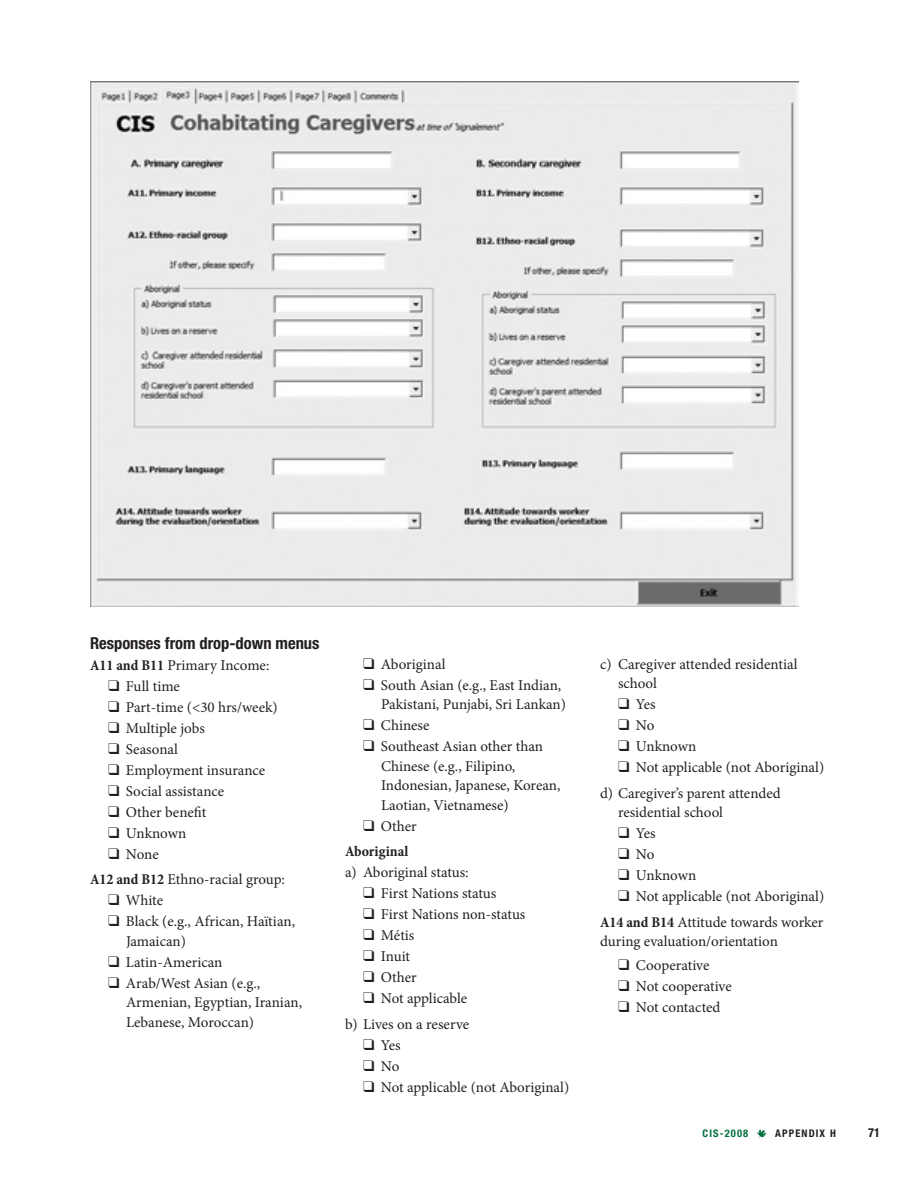
<style>
.page{position:relative;width:918px;height:1188px;background:#fff}
.page>*{position:absolute;margin:0;border:0;box-sizing:border-box;transform-origin:0 0}
.t1{font:700 condensed 16.5px "Helvetica Neue LT Std";color:#231f20}
.t2{font:15px/19.5px "Minion Pro";letter-spacing:-.005em;color:#231f20}
.t3{font:700 condensed 15px/25.5px "Minion Pro";color:#231f20}
.t4{font:700 condensed 12.45px "Helvetica Neue LT Std";color:#231f20}
.t5{font:700 condensed 10.5px "Helvetica Neue LT Std";letter-spacing:.105em;color:#231f20}
.t6{font:700 condensed 10.5px "Helvetica Neue LT Std";letter-spacing:.105em;color:#006f3c}
.s1{font-weight:700;font-stretch:condensed}
.s2{font-weight:400;font-stretch:normal}
</style>
<div class="page">
<svg style="left:757px;top:1129px;width:10px;height:9px"></svg>
<img style="left:90px;top:81px;width:709px;height:526px">
<p class="t1" style="left:90px;top:633px;width:231px">Responses from drop-down menus</p>
<p class="t2" style="left:90px;top:655px;width:181px"><span class="s1">A11 and B11</span> Primary Income:</p>
<p class="t2" style="left:108px;top:676px;width:74px">❑ Full time</p>
<p class="t2" style="left:108px;top:697px;width:171px">❑ Part-time (&lt;30 hrs/week)</p>
<p class="t2" style="left:108px;top:718px;width:98px">❑ Multiple jobs</p>
<p class="t2" style="left:108px;top:739px;width:72px">❑ Seasonal</p>
<p class="t2" style="left:108px;top:760px;width:159px">❑ Employment insurance</p>
<p class="t2" style="left:108px;top:781px;width:118px">❑ Social assistance</p>
<p class="t2" style="left:108px;top:802px;width:100px">❑ Other benefit</p>
<p class="t2" style="left:108px;top:823px;width:80px">❑ Unknown</p>
<p class="t2" style="left:90px;top:841px;width:197px;line-height:25.5px;text-indent:18px">❑ None<br><span class="s1">A12 and B12</span> Ethno-racial group:</p>
<p class="t2" style="left:108px;top:891px;width:57px">❑ White</p>
<p class="t2" style="left:126px;top:912px;width:171px;text-indent:-18px">❑ Black (e.g., African, Haïtian,<br>Jamaican)</p>
<p class="t2" style="left:108px;top:952px;width:116px">❑ Latin-American</p>
<p class="t2" style="left:126px;top:973px;width:178px;text-indent:-18px">❑ Arab/West Asian (e.g.,<br>Armenian, Egyptian, Iranian,<br>Lebanese, Moroccan)</p>
<p class="t2" style="left:363px;top:654px;width:84px">❑ Aboriginal</p>
<p class="t2" style="left:381px;top:675px;width:187px;text-indent:-18px">❑ South Asian (e.g., East Indian,<br>Pakistani, Punjabi, Sri Lankan)</p>
<p class="t2" style="left:363px;top:716px;width:68px">❑ Chinese</p>
<p class="t2" style="left:381px;top:737px;width:181px;text-indent:-18px">❑ Southeast Asian other than<br>Chinese (e.g., Filipino,<br>Indonesian, Japanese, Korean,<br>Laotian, Vietnamese)</p>
<p class="t3" style="left:345px;top:813px;width:73px;text-indent:18px">❑ <span class="s2">Other<br></span>Aboriginal</p>
<p class="t2" style="left:345px;top:863px;width:125px">a) Aboriginal status:</p>
<p class="t2" style="left:363px;top:884px;width:135px">❑ First Nations status</p>
<p class="t2" style="left:363px;top:905px;width:164px">❑ First Nations non-status</p>
<p class="t2" style="left:363px;top:926px;width:53px">❑ Métis</p>
<p class="t2" style="left:363px;top:947px;width:49px">❑ Inuit</p>
<p class="t2" style="left:363px;top:968px;width:55px">❑ Other</p>
<p class="t2" style="left:345px;top:986px;width:126px;line-height:25.5px;text-align:right">❑ Not applicable<br>b) Lives on a reserve</p>
<p class="t2" style="left:363px;top:1035px;width:39px">❑ Yes</p>
<p class="t2" style="left:363px;top:1056px;width:38px">❑ No</p>
<p class="t2" style="left:363px;top:1077px;width:208px">❑ Not applicable (not Aboriginal)</p>
<p class="t2" style="left:618px;top:654px;width:181px;text-indent:-18px">c) Caregiver attended residential school</p>
<p class="t2" style="left:618px;top:695px;width:39px">❑ Yes</p>
<p class="t2" style="left:618px;top:716px;width:38px">❑ No</p>
<p class="t2" style="left:618px;top:737px;width:80px">❑ Unknown</p>
<p class="t2" style="left:600px;top:755px;width:226px;line-height:25.5px;text-indent:18px">❑ Not applicable (not Aboriginal) d) Caregiver’s parent attended</p>
<p class="t2" style="left:618px;top:803px;width:107px">residential school</p>
<p class="t2" style="left:618px;top:824px;width:39px">❑ Yes</p>
<p class="t2" style="left:618px;top:845px;width:38px">❑ No</p>
<p class="t2" style="left:618px;top:866px;width:80px">❑ Unknown</p>
<p class="t2" style="left:600px;top:884px;width:226px;line-height:25.5px;text-align:right">❑ Not applicable (not Aboriginal)<br><span class="s1">A14 and B14</span> Attitude towards worker</p>
<p class="t2" style="left:600px;top:932px;width:179px">during evaluation/orientation</p>
<p class="t2" style="left:618px;top:956px;width:93px">❑ Cooperative</p>
<p class="t2" style="left:618px;top:977px;width:115px">❑ Not cooperative</p>
<p class="t2" style="left:618px;top:998px;width:104px">❑ Not contacted</p>
<p class="t6" style="left:703px;top:1127px;width:47px">CIS-2008</p>
<p class="t5" style="left:775px;top:1127px;width:62px">APPENDIX H</p>
<p class="t4" style="left:868px;top:1125px;width:13px">71</p>
</div>
